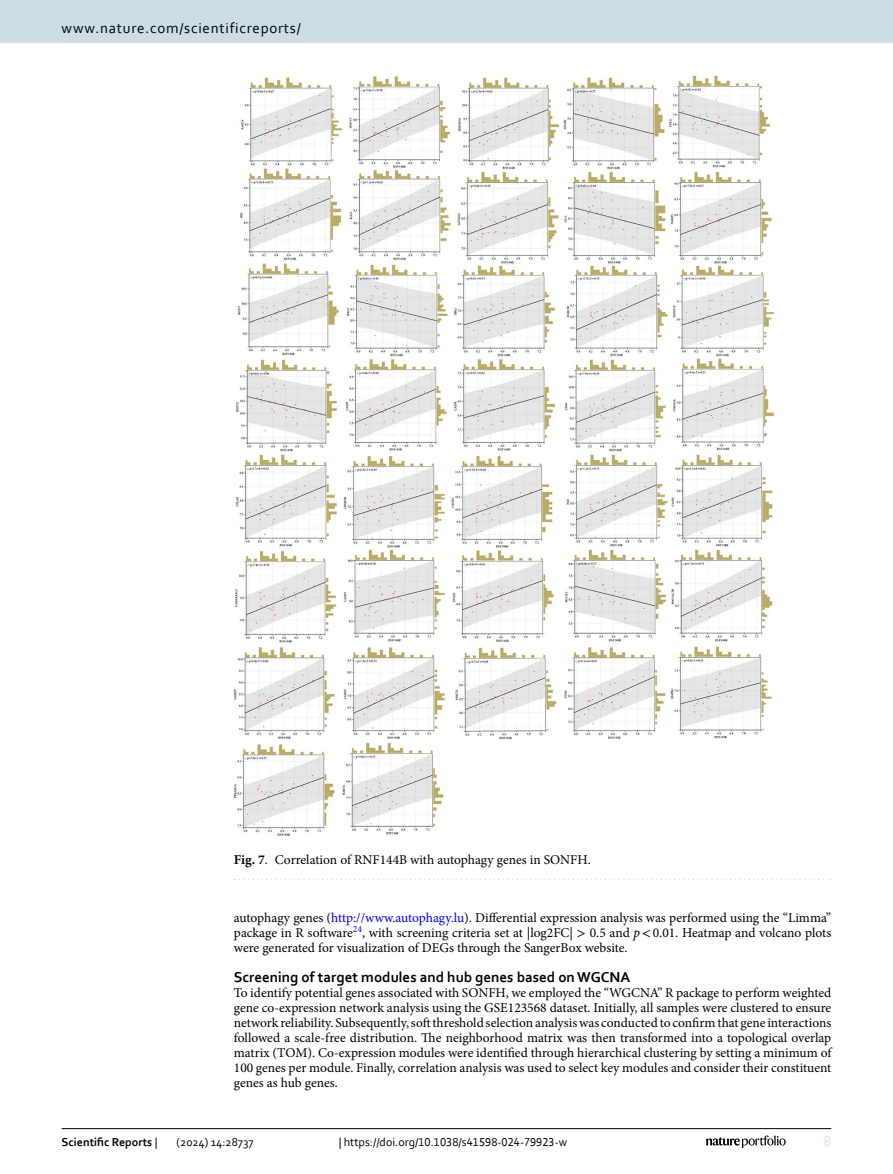
<style>
.page{position:relative;width:893px;height:1174px;background:#fff}
.page>*{position:absolute;margin:0;border:0;box-sizing:border-box;transform-origin:0 0}
.Head_2{font:700 15px "Corbel";color:#000}
.t1{font:15px "Corbel";letter-spacing:.05em;color:#000}
.t2{font:15px "Corbel";color:#d9e4eb}
.Body_Text{font:13.5px/15px "Minion Pro";color:#000;text-align:justify}
.Figure_Caption{font:13.5px "Minion Pro";color:#000}
.t3{font:12px "Corbel";color:#000}
.t4{font:700 12px "Corbel";color:#000}
.s1{font-weight:700}
.s2{color:#00f}
.s3{font-family:"STIX"}
.s4{font-style:italic}
.s5{font-weight:400}
</style>
<div class="page">
<img style="left:234px;top:76px;width:540px;height:760px">
<svg style="left:235px;top:878px;width:597px;height:2px"></svg>
<hr style="left:62px;top:1128px;width:769px;height:1px;background:#000">
<svg style="left:706px;top:1135px;width:80px;height:12px"></svg>
<div style="left:0;top:0;width:893px;height:43px;background:#cedde4"></div>
<p class="t1" style="left:62px;top:18px;width:241px">www.nature.com/scientificreports/</p>
<p class="Figure_Caption" style="left:234px;top:851px;width:358px"><span class="s1">Fig. 7</span>. Correlation of RNF144B with autophagy genes in SONFH.</p>
<p class="Body_Text" style="left:234px;top:910px;width:599px">autophagy genes (<span class="s2">http://www.autophagy.lu</span>). Differential expression analysis was performed using the “Limma” package in R software<sup>24</sup>, with screening criteria set at |log2FC| <span class="s3">&gt;</span> 0.5 and <span class="s4">p</span><span class="s3">&lt;</span>0.01. Heatmap and volcano plots were generated for visualization of DEGs through the SangerBox website.</p>
<p class="Head_2" style="left:234px;top:967px;width:398px">Screening of target modules and hub genes based on WGCNA</p>
<p class="Body_Text" style="left:234px;top:985px;width:599px">To identify potential genes associated with SONFH, we employed the “WGCNA” R package to perform weighted gene co-expression network analysis using the GSE123568 dataset. Initially, all samples were clustered to ensure network reliability. Subsequently, soft threshold selection analysis was conducted to confirm that gene interactions followed a scale-free distribution. The neighborhood matrix was then transformed into a topological overlap matrix (TOM). Co-expression modules were identified through hierarchical clustering by setting a minimum of 100 genes per module. Finally, correlation analysis was used to select key modules and consider their constituent genes as hub genes.</p>
<p class="t4" style="left:62px;top:1134px;width:97px">Scientific Reports <span class="s5">|</span></p>
<p class="t3" style="left:177px;top:1134px;width:79px">(2024) 14:28737</p>
<p class="t3" style="left:339px;top:1134px;width:230px">| https://doi.org/10.1038/s41598-024-79923-w</p>
<p class="t2" style="left:824px;top:1132px;width:9px">8</p>
</div>
